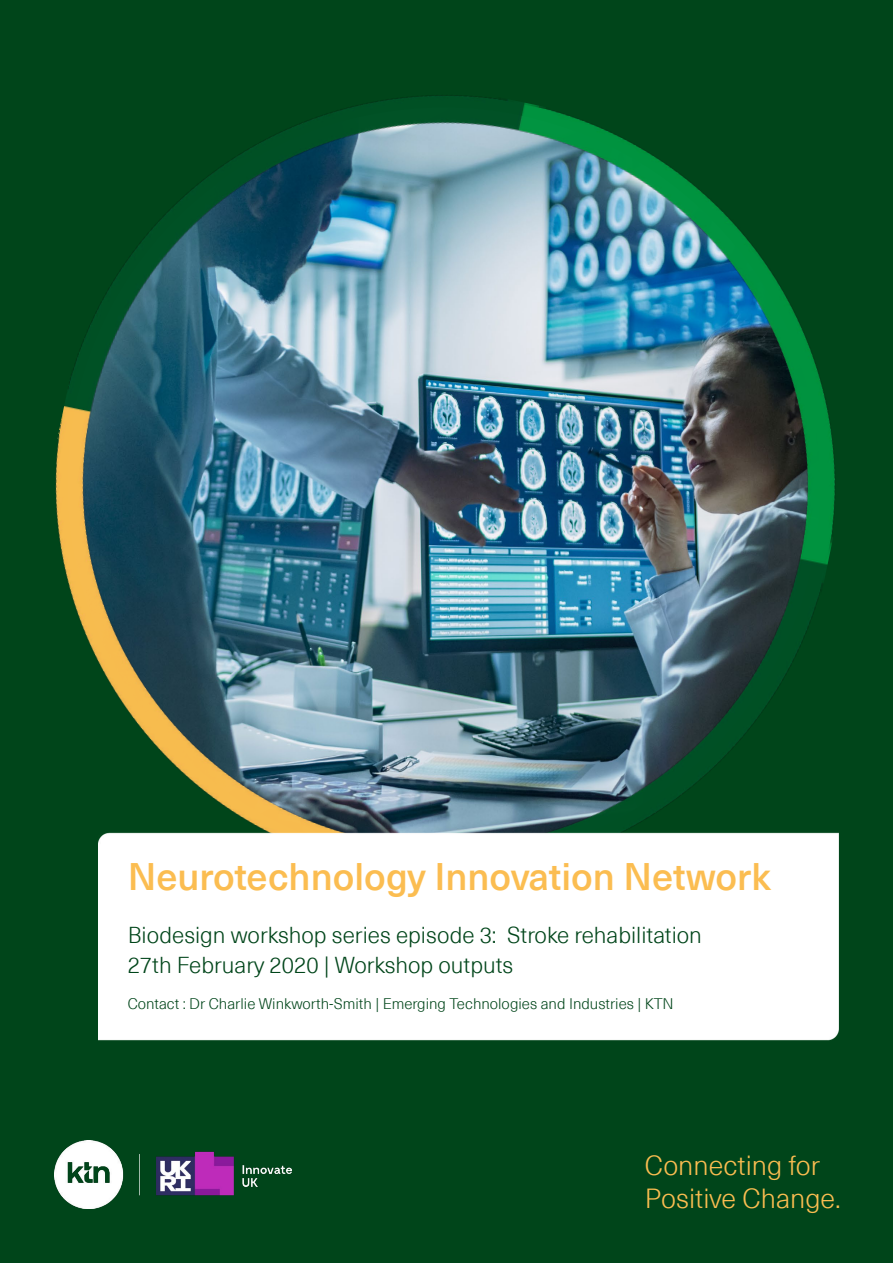
<style>
.page{position:relative;width:893px;height:1263px;background:#00451a}
.page>*{position:absolute;margin:0;border:0;box-sizing:border-box;transform-origin:0 0}
.t1{font:500 37.5px "Neue Haas Unica Pro";color:#fbbd51}
.t2{font:300 27px/32.4px "Neue Haas Unica Pro";color:#fbbd51}
.t3{font:300 22.5px/30px "Neue Haas Unica Pro";color:#00451a}
.t4{font:300 15px "Neue Haas Unica Pro";color:#00451a}
</style>
<div class="page">
<img style="left:55px;top:95px;width:780px;height:734px">
<img style="left:55px;top:1140px;width:236px;height:69px">
<div style="left:98px;top:829px;width:741px;height:212px;background:#fff"></div>
<h1 class="t1" style="left:128px;top:853px;width:645px">Neurotechnology Innovation Network</h1>
<p class="t3" style="left:128px;top:920px;width:576px">Biodesign workshop series episode 3: Stroke rehabilitation<br>27th February 2020 | Workshop outputs</p>
<p class="t4" style="left:128px;top:994px;width:547px">Contact : Dr Charlie Winkworth-Smith | Emerging Technologies and Industries | KTN</p>
<p class="t2" style="left:645px;top:1150px;width:197px">Connecting for<br>Positive Change.</p>
</div>
